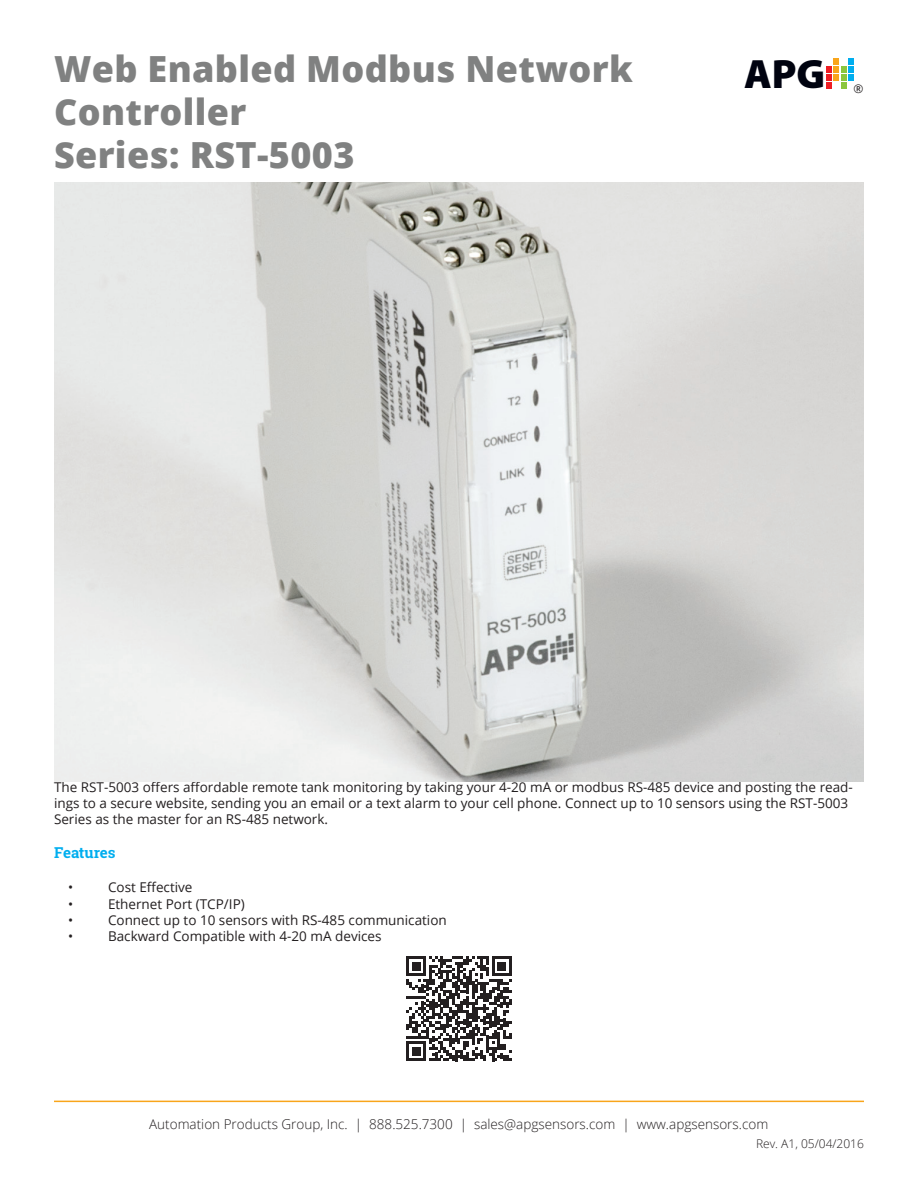
<style>
.page{position:relative;width:918px;height:1188px;background:#fff}
.page>*{position:absolute;margin:0;border:0;box-sizing:border-box;transform-origin:0 0}
.t1{font:900 41.1px "Myriad Pro";color:#000310}
.t2{font:800 36px/43.2px "Open Sans";letter-spacing:.01em;color:#808181}
.t3{font:700 15px "Roboto Slab";color:#00aeef}
.t4{font:13.5px/16.2px "Open Sans";color:#231f20}
.t5{font:300 13.5px "Open Sans";color:#231f20}
.t6{font:300 12px "Open Sans";color:#231f20}
.t7{font:12px "Open Sans";color:#231f20}
</style>
<div class="page">
<hr style="left:54px;top:1101px;width:810px;height:1px;background:#f9a51b">
<div style="left:826px;top:82px;width:6px;height:7px;background:#ee1d23"></div>
<div style="left:826px;top:66px;width:6px;height:7px;background:#ee1d23"></div>
<div style="left:826px;top:74px;width:6px;height:7px;background:#ee1d23"></div>
<svg style="left:834px;top:58px;width:5px;height:23px"></svg>
<div style="left:841px;top:82px;width:6px;height:7px;background:#8bc63e"></div>
<div style="left:841px;top:66px;width:6px;height:7px;background:#8bc63e"></div>
<div style="left:841px;top:74px;width:6px;height:7px;background:#8bc63e"></div>
<div style="left:848px;top:74px;width:6px;height:7px;background:#00aeef"></div>
<div style="left:848px;top:58px;width:6px;height:7px;background:#00aeef"></div>
<div style="left:848px;top:66px;width:6px;height:7px;background:#00aeef"></div>
<img style="left:54px;top:183px;width:810px;height:598px">
<svg style="left:407px;top:956px;width:104px;height:105px"></svg>
<h2 class="t2" style="left:54px;top:45px;width:580px">Web Enabled Modbus Network<br>Controller<br>Series: RST-5003</h2>
<h1 class="t1" style="left:744px;top:47px;width:83px">APG</h1>
<p class="t7" style="left:854px;top:81px;width:11px">®</p>
<p class="t4" style="left:54px;top:778px;width:800px">The RST-5003 offers affordable remote tank monitoring by taking your 4-20 mA or modbus RS-485 device and posting the read&shy;ings to a secure website, sending you an email or a text alarm to your cell phone. Connect up to 10 sensors using the RST-5003<br>Series as the master for an RS-485 network.</p>
<p class="t3" style="left:54px;top:842px;width:63px">Features</p>
<p class="t4" style="left:68px;top:879px;width:7px">•</p>
<p class="t4" style="left:108px;top:879px;width:86px">Cost Effective</p>
<p class="t4" style="left:68px;top:895px;width:7px">•</p>
<p class="t4" style="left:108px;top:895px;width:138px">Ethernet Port (TCP/IP)</p>
<p class="t4" style="left:68px;top:911px;width:7px">•</p>
<p class="t4" style="left:108px;top:911px;width:340px">Connect up to 10 sensors with RS-485 communication</p>
<p class="t4" style="left:68px;top:928px;width:7px">•</p>
<p class="t4" style="left:108px;top:928px;width:275px">Backward Compatible with 4-20 mA devices</p>
<p class="t5" style="left:149px;top:1115px;width:621px">Automation Products Group, Inc. | 888.525.7300 | sales@apgsensors.com | www.apgsensors.com</p>
<p class="t6" style="left:756px;top:1135px;width:109px">Rev. A1, 05/04/2016</p>
</div>
